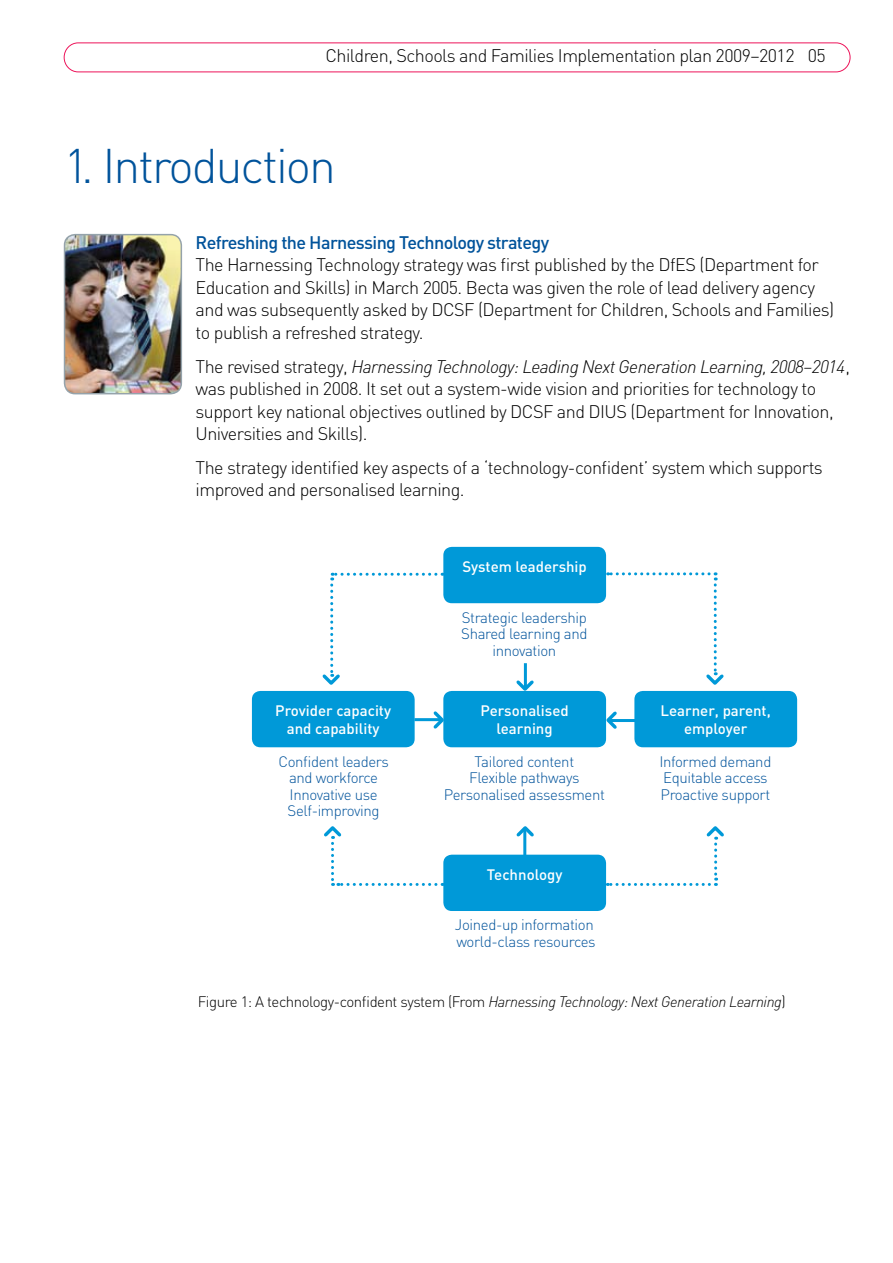
<style>
.page{position:relative;width:893px;height:1263px;background:#fff}
.page>*{position:absolute;margin:0;border:0;box-sizing:border-box;transform-origin:0 0}
.t1{font:300 48px "DIN";letter-spacing:-.04em;color:#00539b}
.t2{font:300 18px/22.5px "DIN";letter-spacing:-.03em;color:#000}
.t3{font:500 18px "DIN";letter-spacing:-.035em;color:#00539b}
.t4{font:300 15px/16.5px "DIN";letter-spacing:-.025em;color:#00539b;text-align:center}
.t5{font:500 15px/18px "DIN";color:#fff;text-align:center}
.t6{font:italic 300 15px "DIN";letter-spacing:-.03em;color:#000}
.s1{font-style:italic}
.s2{font-style:normal}
</style>
<div class="page">
<div style="left:443px;top:547px;width:163px;height:56px;background:#0099d8;border-radius:9px"></div>
<div style="left:443px;top:691px;width:163px;height:56px;background:#0099d8;border-radius:9px"></div>
<div style="left:252px;top:691px;width:163px;height:56px;background:#0099d8;border-radius:9px"></div>
<div style="left:634px;top:691px;width:163px;height:56px;background:#0099d8;border-radius:9px"></div>
<hr style="left:414px;top:718px;width:26px;height:3px;background:#0099d8">
<svg style="left:430px;top:708px;width:14px;height:24px"></svg>
<hr style="left:609px;top:719px;width:28px;height:3px;background:#0099d8">
<svg style="left:606px;top:708px;width:11px;height:24px"></svg>
<hr style="left:524px;top:663px;width:3px;height:26px;background:#0099d8">
<svg style="left:513px;top:677px;width:24px;height:14px"></svg>
<svg style="left:608px;top:572px;width:116px;height:113px"></svg>
<svg style="left:322px;top:573px;width:114px;height:112px"></svg>
<div style="left:443px;top:855px;width:163px;height:56px;background:#0099d8;border-radius:9px"></div>
<hr style="left:523px;top:830px;width:3px;height:28px;background:#0099d8">
<svg style="left:516px;top:826px;width:18px;height:14px"></svg>
<svg style="left:607px;top:826px;width:117px;height:60px"></svg>
<svg style="left:324px;top:826px;width:112px;height:60px"></svg>
<div style="left:64px;top:43px;width:786px;height:29px;border:1px solid #ed145a;border-radius:14px"></div>
<img style="left:65px;top:235px;width:116px;height:159px">
<div style="left:64px;top:234px;width:118px;height:160px;border:2px solid #95a3ab;border-radius:11px"></div>
<p class="t2" style="left:325px;top:45px;width:502px">Children, Schools and Families Implementation plan 2009–2012 05</p>
<h1 class="t1" style="left:64px;top:136px;width:274px">1. Introduction</h1>
<h2 class="t3" style="left:196px;top:231px;width:355px">Refreshing the Harnessing Technology strategy</h2>
<p class="t2" style="left:196px;top:253px;width:640px">The Harnessing Technology strategy was first published by the DfES (Department for Education and Skills) in March 2005. Becta was given the role of lead delivery agency and was subsequently asked by DCSF (Department for Children, Schools and Families) to publish a refreshed strategy.</p>
<p class="t2" style="left:196px;top:355px;width:656px">The revised strategy, <span class="s1">Harnessing Technology: Leading Next Generation Learning, 2008–2014</span>, was published in 2008. It set out a system-wide vision and priorities for technology to support key national objectives outlined by DCSF and DIUS (Department for Innovation, Universities and Skills).</p>
<p class="t2" style="left:196px;top:456px;width:629px">The strategy identified key aspects of a ‘technology-confident’ system which supports improved and personalised learning.</p>
<p class="t5" style="left:462px;top:557px;width:126px">System leadership</p>
<p class="t4" style="left:461px;top:609px;width:128px">Strategic leadership<br>Shared learning and innovation</p>
<p class="t5" style="left:275px;top:701px;width:117px">Provider capacity and capability</p>
<p class="t5" style="left:661px;top:701px;width:112px">Learner, parent, employer</p>
<p class="t4" style="left:278px;top:753px;width:112px">Confident leaders</p>
<p class="t4" style="left:474px;top:753px;width:101px">Tailored content</p>
<p class="t4" style="left:659px;top:753px;width:113px">Informed demand</p>
<p class="t4" style="left:289px;top:769px;width:91px">and workforce</p>
<p class="t4" style="left:469px;top:769px;width:112px">Flexible pathways</p>
<p class="t4" style="left:663px;top:769px;width:106px">Equitable access</p>
<p class="t4" style="left:290px;top:786px;width:90px">Innovative use</p>
<p class="t4" style="left:444px;top:786px;width:163px">Personalised assessment</p>
<p class="t4" style="left:661px;top:786px;width:111px">Proactive support</p>
<p class="t4" style="left:288px;top:802px;width:93px">Self-improving</p>
<p class="t5" style="left:480px;top:701px;width:90px">Personalised learning</p>
<p class="t5" style="left:487px;top:865px;width:77px">Technology</p>
<p class="t4" style="left:455px;top:916px;width:142px;text-align:left">Joined-up information world-class resources</p>
<p class="t6" style="left:198px;top:992px;width:589px"><span class="s2">Figure 1: A technology-confident system (From</span> Harnessing Technology: Next Generation Learning<span class="s2">)</span></p>
</div>
